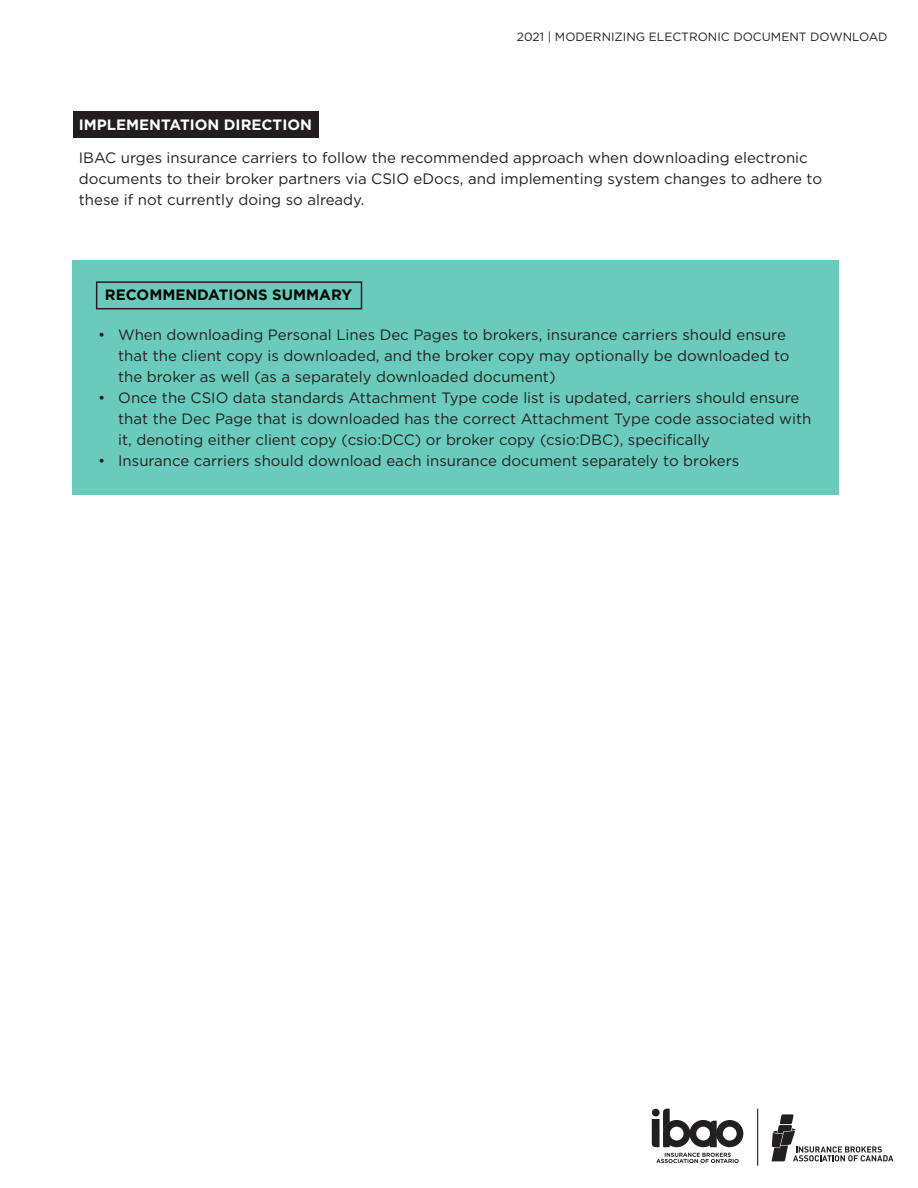
<style>
.page{position:relative;width:918px;height:1188px;background:#fff}
.page>*{position:absolute;margin:0;border:0;box-sizing:border-box;transform-origin:0 0}
.t1{font:15px/21px "Gotham";color:#231f20}
.t2{font:700 15px "Gotham";color:#fff}
.t3{font:700 15px "Gotham";color:#040503}
.t4{font:12px "Gotham";color:#231f20}
</style>
<div class="page">
<div style="left:73px;top:111px;width:246px;height:26px;background:#231f20"></div>
<div style="left:73px;top:260px;width:766px;height:234px;background:#6acbbd"></div>
<div style="left:96px;top:281px;width:266px;height:28px;border:2px solid #231f20"></div>
<svg style="left:652px;top:1109px;width:91px;height:38px"></svg>
<div style="left:652px;top:1109px;width:8px;height:7px;background:#231f20;border-radius:50%"></div>
<svg style="left:657px;top:1153px;width:82px;height:10px"></svg>
<hr style="left:757px;top:1109px;width:1px;height:57px;background:#231f20">
<svg style="left:772px;top:1114px;width:121px;height:47px"></svg>
<p class="t4" style="left:517px;top:29px;width:372px">2021 | MODERNIZING ELECTRONIC DOCUMENT DOWNLOAD</p>
<p class="t2" style="left:79px;top:115px;width:235px">IMPLEMENTATION DIRECTION</p>
<p class="t1" style="left:79px;top:147px;width:745px">IBAC urges insurance carriers to follow the recommended approach when downloading electronic documents to their broker partners via CSIO eDocs, and implementing system changes to adhere to these if not currently doing so already.</p>
<p class="t3" style="left:105px;top:285px;width:249px">RECOMMENDATIONS SUMMARY</p>
<p class="t1" style="left:118px;top:324px;width:673px;text-indent:-20px">• When downloading Personal Lines Dec Pages to brokers, insurance carriers should ensure that the client copy is downloaded, and the broker copy may optionally be downloaded to the broker as well (as a separately downloaded document)</p>
<p class="t1" style="left:118px;top:387px;width:695px;text-indent:-20px">• Once the CSIO data standards Attachment Type code list is updated, carriers should ensure that the Dec Page that is downloaded has the correct Attachment Type code associated with it, denoting either client copy (csio:DCC) or broker copy (csio:DBC), specifically</p>
<p class="t1" style="left:98px;top:450px;width:643px">• Insurance carriers should download each insurance document separately to brokers</p>
</div>
